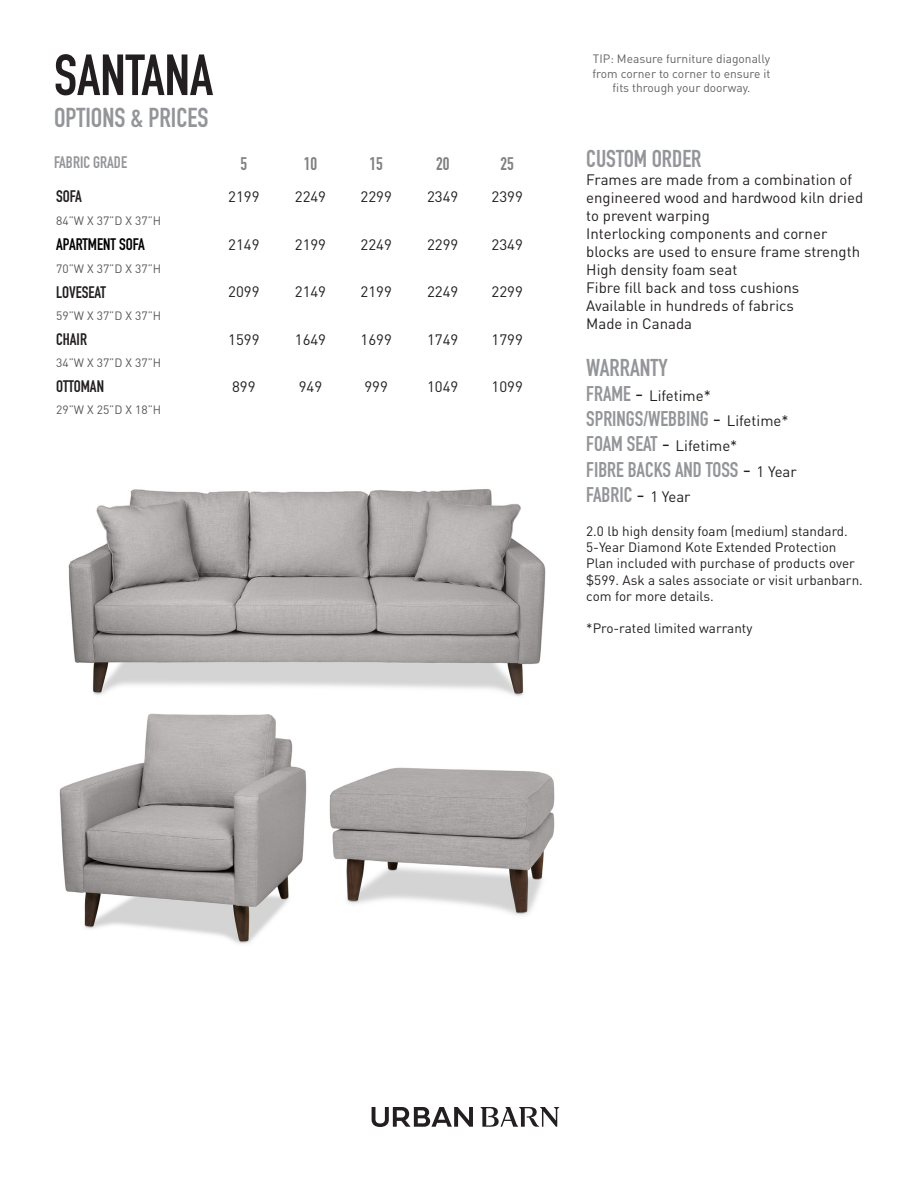
<style>
.page{position:relative;width:918px;height:1188px;background:#fff}
.page>*{position:absolute;margin:0;border:0;box-sizing:border-box;transform-origin:0 0}
.t1{font:57px "DIN Engschrift Std";color:#231f20}
.t2{font:27px "DIN Engschrift Std";color:#939598}
.t3{font:24px "DIN Engschrift Std";color:#939598}
.t4{font:21px "DIN Engschrift Std";color:#939598}
.Grade{font:18px "DIN Engschrift Std";color:#7f7f7f}
.Grade-2{font:16.5px "DIN Engschrift Std";color:#231f20}
.Grade-3{font:16.5px "DIN Engschrift Std";color:#000}
.t5{font:16.5px "DIN Engschrift Std";color:#939598}
.Grade-4{font:15px/18px "DINOT";color:#231f20}
.t6{font:13.5px/16.2px "DINOT";color:#231f20}
.t7{font:12px/14.4px "DINOT";color:#636366;text-align:center}
.Grade-5{font:12px "DINOT";color:#57585a}
.s1{font-family:"DIN Engschrift Std";font-size:21px;color:#939598}
.s2{font-size:21px}
.s3{font-family:"DINOT";color:#231f20}
.s4{font-family:"DINOT";font-size:15px;color:#231f20}
</style>
<div class="page">
<img style="left:68px;top:489px;width:478px;height:207px">
<img style="left:329px;top:767px;width:226px;height:149px">
<img style="left:59px;top:713px;width:248px;height:231px">
<svg style="left:372px;top:1107px;width:101px;height:20px"></svg>
<svg style="left:480px;top:1107px;width:79px;height:20px"></svg>
<p class="t1" style="left:54px;top:42px;width:161px">SANTANA</p>
<p class="t2" style="left:54px;top:101px;width:156px">OPTIONS &amp; PRICES</p>
<p class="t5" style="left:54px;top:152px;width:75px">FABRIC GRADE</p>
<p class="Grade" style="left:241px;top:153px;width:8px">5</p>
<p class="Grade" style="left:304px;top:153px;width:15px">10</p>
<p class="Grade" style="left:370px;top:153px;width:15px">15</p>
<p class="Grade" style="left:436px;top:153px;width:15px">20</p>
<p class="Grade" style="left:501px;top:153px;width:15px">25</p>
<p class="Grade-2" style="left:56px;top:187px;width:27px">SOFA</p>
<p class="Grade-4" style="left:228px;top:187px;width:33px">2199</p>
<p class="Grade-4" style="left:295px;top:187px;width:33px">2249</p>
<p class="Grade-4" style="left:361px;top:187px;width:33px">2299</p>
<p class="Grade-4" style="left:427px;top:187px;width:33px">2349</p>
<p class="Grade-4" style="left:492px;top:187px;width:33px">2399</p>
<p class="Grade-5" style="left:56px;top:212px;width:107px">84”W X 37”D X 37”H</p>
<p class="Grade-3" style="left:56px;top:235px;width:90px">APARTMENT SOFA</p>
<p class="Grade-4" style="left:228px;top:235px;width:33px">2149</p>
<p class="Grade-4" style="left:295px;top:235px;width:33px">2199</p>
<p class="Grade-4" style="left:361px;top:235px;width:33px">2249</p>
<p class="Grade-4" style="left:427px;top:235px;width:33px">2299</p>
<p class="Grade-4" style="left:492px;top:235px;width:33px">2349</p>
<p class="Grade-5" style="left:56px;top:260px;width:107px">70”W X 37”D X 37”H</p>
<p class="Grade-2" style="left:56px;top:282px;width:51px">LOVESEAT</p>
<p class="Grade-4" style="left:228px;top:282px;width:33px">2099</p>
<p class="Grade-4" style="left:295px;top:282px;width:33px">2149</p>
<p class="Grade-4" style="left:361px;top:282px;width:33px">2199</p>
<p class="Grade-4" style="left:427px;top:282px;width:33px">2249</p>
<p class="Grade-4" style="left:492px;top:282px;width:33px">2299</p>
<p class="Grade-5" style="left:56px;top:307px;width:107px">59”W X 37”D X 37”H</p>
<p class="Grade-2" style="left:56px;top:329px;width:32px">CHAIR</p>
<p class="Grade-4" style="left:228px;top:330px;width:33px">1599</p>
<p class="Grade-4" style="left:295px;top:330px;width:33px">1649</p>
<p class="Grade-4" style="left:361px;top:330px;width:33px">1699</p>
<p class="Grade-4" style="left:427px;top:330px;width:33px">1749</p>
<p class="Grade-4" style="left:492px;top:330px;width:33px">1799</p>
<p class="Grade-5" style="left:56px;top:355px;width:107px">34”W X 37”D X 37”H</p>
<p class="Grade-2" style="left:56px;top:377px;width:49px">OTTOMAN</p>
<p class="Grade-4" style="left:232px;top:377px;width:25px">899</p>
<p class="Grade-4" style="left:299px;top:377px;width:25px">949</p>
<p class="Grade-4" style="left:364px;top:377px;width:25px">999</p>
<p class="Grade-4" style="left:427px;top:377px;width:33px">1049</p>
<p class="Grade-4" style="left:492px;top:377px;width:33px">1099</p>
<p class="Grade-5" style="left:56px;top:402px;width:107px">29”W X 25”D X 18”H</p>
<p class="t7" style="left:592px;top:51px;width:180px">TIP: Measure furniture diagonally from corner to corner to ensure it fits through your doorway.</p>
<p class="t3" style="left:586px;top:145px;width:117px">CUSTOM ORDER</p>
<p class="Grade-4" style="left:586px;top:170px;width:278px">Frames are made from a combination of engineered wood and hardwood kiln dried to prevent warping</p>
<p class="Grade-4" style="left:586px;top:224px;width:275px">Interlocking components and corner blocks are used to ensure frame strength</p>
<p class="Grade-4" style="left:586px;top:260px;width:153px">High density foam seat</p>
<p class="Grade-4" style="left:586px;top:278px;width:215px">Fibre fill back and toss cushions</p>
<p class="Grade-4" style="left:586px;top:296px;width:209px">Available in hundreds of fabrics</p>
<p class="Grade-4" style="left:586px;top:314px;width:107px">Made in Canada</p>
<p class="t3" style="left:586px;top:353px;width:83px">WARRANTY</p>
<p class="Grade-4" style="left:586px;top:386px;width:126px"><span class="s1">FRAME</span> <span class="s2">-</span> Lifetime*</p>
<p class="t4" style="left:586px;top:407px;width:204px">SPRINGS/WEBBING <span class="s3">-</span> <span class="s4">Lifetime*</span></p>
<p class="Grade-4" style="left:586px;top:436px;width:153px"><span class="s1">FOAM SEAT</span> <span class="s2">-</span> Lifetime*</p>
<p class="t4" style="left:586px;top:457px;width:212px">FIBRE BACKS AND TOSS <span class="s3">-</span> <span class="s4">1 Year</span></p>
<p class="t4" style="left:586px;top:482px;width:106px">FABRIC <span class="s3">-</span> <span class="s4">1 Year</span></p>
<p class="t6" style="left:586px;top:523px;width:263px">2.0 lb high density foam (medium) standard.</p>
<p class="t6" style="left:586px;top:539px;width:278px">5-Year Diamond Kote Extended Protection Plan included with purchase of products over $599. Ask a sales associate or visit urbanbarn. com for more details.</p>
<p class="t6" style="left:586px;top:620px;width:168px">*Pro-rated limited warranty</p>
</div>
